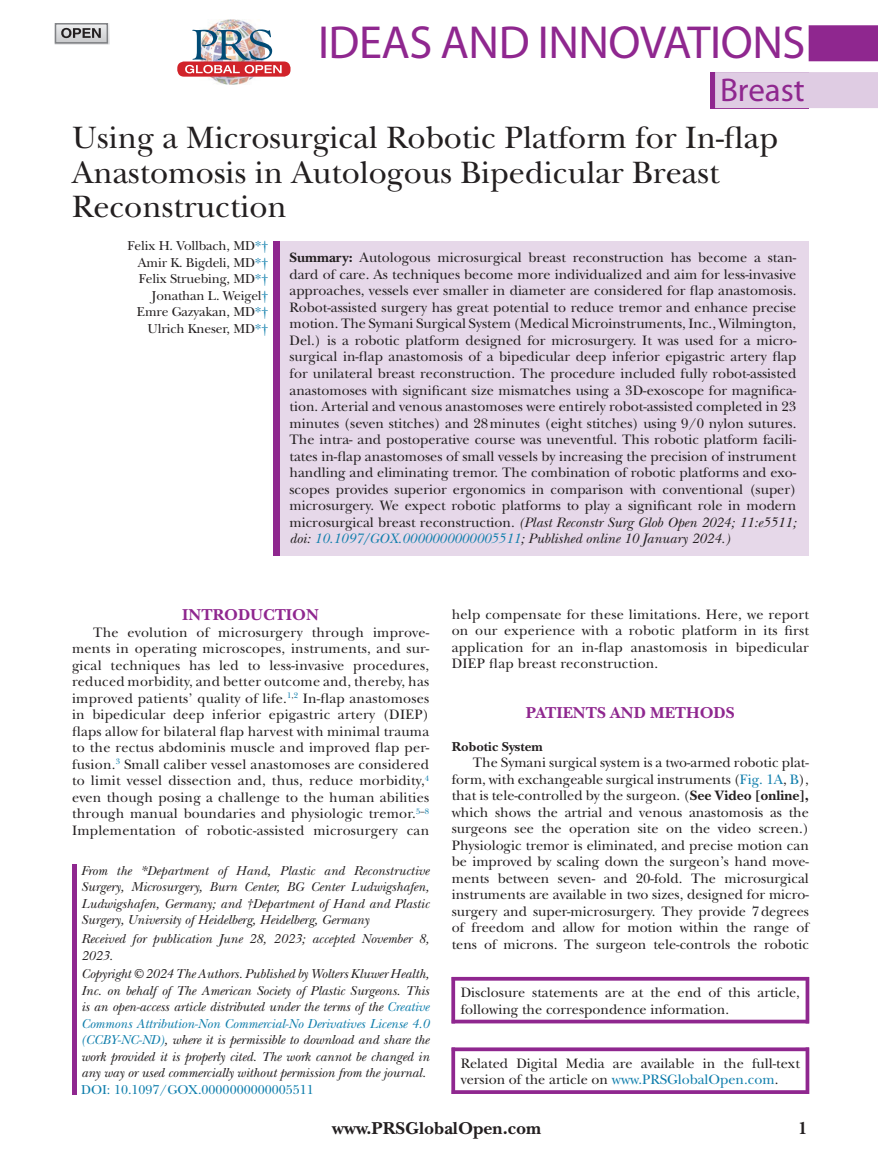
<style>
.page{position:relative;width:878px;height:1175px;background:#fff}
.page>*{position:absolute;margin:0;border:0;box-sizing:border-box;transform-origin:0 0}
.t1{font:46.5px "Myriad Pro";letter-spacing:-.01em;color:#8f278f}
.t2{font:33px "Myriad Pro";color:#8f278f}
.t3{font:32.25px/34.5px "New Baskerville Std";color:#231f20}
.t4{font:700 18px "New Baskerville Std";color:#231f20}
.t5{font:700 16.5px "New Baskerville Std";color:#8f278f}
.t6{font:14.25px/16.5px "New Baskerville Std";color:#231f20;text-align:justify}
.t7{font:italic 13.5px/16.5px "New Baskerville Std";color:#231f20;text-align:justify}
.t8{font:13.5px/16.5px "New Baskerville Std";letter-spacing:-.01em;color:#231f20;text-align:right}
.t9{font:13.5px "New Baskerville Std";color:#0f7eac}
.t10{font:700 13.5px "New Baskerville Std";color:#231f20}
.s1{color:#0f7eac}
.s2{font-weight:700}
.s3{font-style:italic}
.s4{font-style:italic;color:#0f7eac}
</style>
<div class="page">
<div style="left:710px;top:72px;width:98px;height:36px;background:#8f278f"></div>
<div style="left:715px;top:72px;width:163px;height:36px;background:#dfcce3"></div>
<div style="left:808px;top:25px;width:70px;height:36px;background:#8f278f"></div>
<img style="left:208px;top:20px;width:48px;height:64px">
<svg style="left:177px;top:61px;width:113px;height:16px"></svg>
<img style="left:185px;top:29px;width:96px;height:44px">
<div style="left:274px;top:126px;width:534px;height:430px;background:#e6d8e9"></div>
<div style="left:274px;top:240px;width:6px;height:316px;background:#8f278f"></div>
<hr style="left:72px;top:864px;width:4px;height:66px;background:#8f278f">
<hr style="left:72px;top:930px;width:4px;height:35px;background:#8f278f">
<hr style="left:72px;top:965px;width:4px;height:118px;background:#8f278f">
<hr style="left:72px;top:1081px;width:4px;height:13px;background:#8f278f">
<div style="left:272px;top:126px;width:536px;height:115px;background:#fff"></div>
<img style="left:54px;top:23px;width:55px;height:22px">
<svg style="left:451px;top:977px;width:4px;height:46px"></svg>
<svg style="left:805px;top:977px;width:4px;height:46px"></svg>
<svg style="left:452px;top:976px;width:356px;height:4px"></svg>
<svg style="left:452px;top:1019px;width:356px;height:4px"></svg>
<svg style="left:451px;top:1047px;width:4px;height:47px"></svg>
<svg style="left:805px;top:1047px;width:4px;height:47px"></svg>
<svg style="left:452px;top:1047px;width:356px;height:4px"></svg>
<svg style="left:452px;top:1090px;width:356px;height:4px"></svg>
<div style="left:55px;top:23px;width:53px;height:21px;border:2px solid #808285"></div>
<svg style="left:61px;top:28px;width:40px;height:10px"></svg>
<h1 class="t1" style="left:318px;top:14px;width:489px">IDEAS AND INNOVATIONS</h1>
<h2 class="t2" style="left:720px;top:69px;width:86px">BREAST</h2>
<h3 class="t3" style="left:72px;top:121px;width:707px">Using a Microsurgical Robotic Platform for In-flap<br>Anastomosis in Autologous Bipedicular Breast<br>Reconstruction</h3>
<p class="t8" style="left:127px;top:238px;width:142px">Felix H. Vollbach, MD<span class="s1">*†<br></span>Amir K. Bigdeli, MD<span class="s1">*†<br></span>Felix Struebing, MD<span class="s1">*†<br></span>Jonathan L. Weigel<span class="s1">†<br></span>Emre Gazyakan, MD<span class="s1">*†<br></span>Ulrich Kneser, MD<span class="s1">*†</span></p>
<p class="t6" style="left:289px;top:250px;width:508px"><span class="s2">Summary:</span> Autologous microsurgical breast reconstruction has become a stan&shy;dard of care. As techniques become more individualized and aim for less-invasive approaches, vessels ever smaller in diameter are considered for flap anastomosis.<br>Robot-assisted surgery has great potential to reduce tremor and enhance precise motion. The Symani Surgical System (Medical Microinstruments, Inc., Wilmington, Del.) is a robotic platform designed for microsurgery. It was used for a micro&shy;surgical in-flap anastomosis of a bipedicular deep inferior epigastric artery flap for unilateral breast reconstruction. The procedure included fully robot-assisted anastomoses with significant size mismatches using a 3D-exoscope for magnifica&shy;tion. Arterial and venous anastomoses were entirely robot-assisted completed in 23 minutes (seven stitches) and 28minutes (eight stitches) using 9/0 nylon sutures.<br>The intra- and postoperative course was uneventful. This robotic platform facili&shy;tates in-flap anastomoses of small vessels by increasing the precision of instrument handling and eliminating tremor. The combination of robotic platforms and exo&shy;scopes provides superior ergonomics in comparison with conventional (super) microsurgery. We expect robotic platforms to play a significant role in modern microsurgical breast reconstruction. <span class="s3">(Plast Reconstr Surg Glob Open 2024; 11:e5511; doi:</span> <span class="s4">10.1097/GOX.0000000000005511</span><span class="s3">; Published online 10 January 2024.)</span></p>
<p class="t5" style="left:182px;top:605px;width:138px">INTRODUCTION</p>
<p class="t6" style="left:72px;top:624px;width:359px;text-indent:21px">The evolution of microsurgery through improve&shy;ments in operating microscopes, instruments, and sur&shy;gical techniques has led to less-invasive procedures, reduced morbidity, and better outcome and, thereby, has improved patients’ quality of life.<sup>1</sup><sup>,</sup><sup>2</sup> In-flap anastomoses in bipedicular deep inferior epigastric artery (DIEP) flaps allow for bilateral flap harvest with minimal trauma to the rectus abdominis muscle and improved flap per&shy;fusion.<sup>3</sup> Small caliber vessel anastomoses are considered to limit vessel dissection and, thus, reduce morbidity,<sup>4 </sup>even though posing a challenge to the human abilities through manual boundaries and physiologic tremor.<sup>5</sup><sup>–</sup><sup>8<br></sup>Implementation of robotic-assisted microsurgery can</p>
<p class="t7" style="left:81px;top:862px;width:350px">From the *Department of Hand, Plastic and Reconstructive Surgery, Microsurgery, Burn Center, BG Center Ludwigshafen, Ludwigshafen, Germany; and †Department of Hand and Plastic Surgery, University of Heidelberg, Heidelberg, Germany</p>
<p class="t7" style="left:81px;top:930px;width:349px">Received for publication June 28, 2023; accepted November 8,<br>2023.</p>
<p class="t7" style="left:81px;top:965px;width:350px">Copyright © 2024 The Authors. Published by Wolters Kluwer Health, Inc. on behalf of The American Society of Plastic Surgeons. This is an open-access article distributed under the terms of the <span class="s1">Creative Commons Attribution-Non Commercial-No Derivatives License 4.0 (CCBY-NC-ND)</span>, where it is permissible to download and share the work provided it is properly cited. The work cannot be changed in any way or used commercially without permission from the journal.</p>
<p class="t9" style="left:81px;top:1081px;width:234px">DOI: 10.1097/GOX.0000000000005511</p>
<p class="t6" style="left:452px;top:606px;width:359px">help compensate for these limitations. Here, we report on our experience with a robotic platform in its first application for an in-flap anastomosis in bipedicular DIEP flap breast reconstruction.</p>
<p class="t5" style="left:526px;top:703px;width:210px">PATIENTS AND METHODS</p>
<p class="t10" style="left:452px;top:738px;width:92px">Robotic System</p>
<p class="t6" style="left:451px;top:754px;width:359px;text-indent:21px">The Symani surgical system is a two-armed robotic plat&shy;form, with exchangeable surgical instruments (<span class="s1">Fig. 1A</span>, <span class="s1">B</span>), that is tele-controlled by the surgeon. (<span class="s2">See Video [online], </span>which shows the artrial and venous anastomosis as the surgeons see the operation site on the video screen.)<br>Physiologic tremor is eliminated, and precise motion can be improved by scaling down the surgeon’s hand move&shy;ments between seven- and 20-fold. The microsurgical instruments are available in two sizes, designed for micro&shy;surgery and super-microsurgery. They provide 7degrees of freedom and allow for motion within the range of tens of microns. The surgeon tele-controls the robotic</p>
<p class="t6" style="left:460px;top:984px;width:341px">Disclosure statements are at the end of this article, following the correspondence information.</p>
<p class="t6" style="left:460px;top:1054px;width:341px">Related Digital Media are available in the full-text version of the article on <span class="s1">www.PRSGlobalOpen.com</span>.</p>
<p class="t4" style="left:332px;top:1118px;width:210px">www.PRSGlobalOpen.com</p>
<p class="t4" style="left:798px;top:1118px;width:11px">1</p>
</div>
